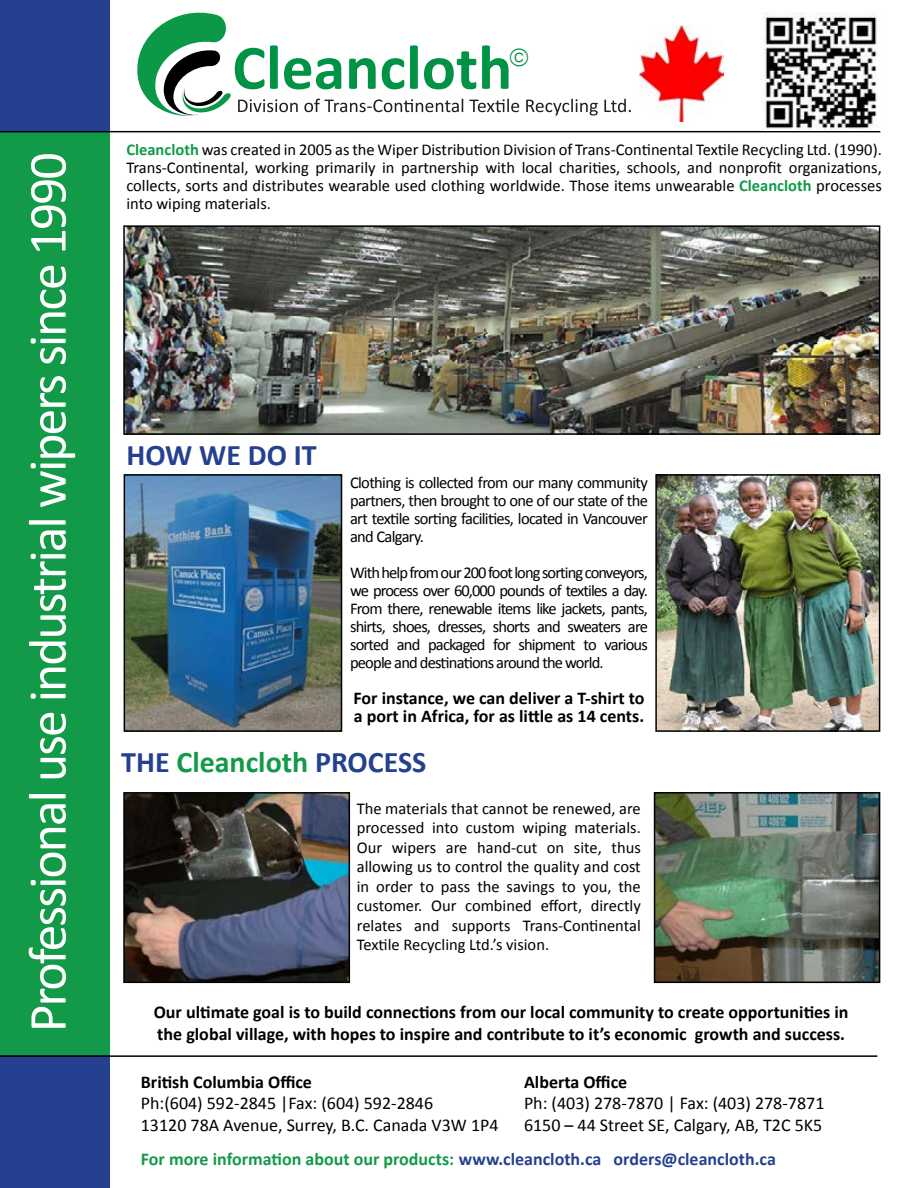
<style>
.page{position:relative;width:918px;height:1188px;background:#fff}
.page>*{position:absolute;margin:0;border:0;box-sizing:border-box;transform-origin:0 0}
.t1{font:700 63.75px "Calibri";color:#009345}
.t2{font:54px "Calibri";letter-spacing:-.04em;color:#fff}
.t3{font:700 30px "Calibri";color:#25408f}
.t4{font:700 18px/22.5px "Calibri";color:#000}
.t5{font:18px/21.6px "Calibri";color:#000}
.t6{font:700 18px "Calibri";color:#25408f}
.t7{font:16.5px/18px "Calibri";letter-spacing:-.04em;color:#000;text-align:justify}
.s1{font-weight:700;color:#129a48}
.s2{color:#129a48}
</style>
<div class="page">
<div style="left:0;top:132px;width:109px;height:924px;background:#129a48"></div>
<hr style="left:0;top:131px;width:880px;height:1px;background:#000">
<div style="left:0;top:1056px;width:109px;height:132px;background:#25408f"></div>
<svg style="left:137px;top:12px;width:94px;height:104px"></svg>
<svg style="left:238px;top:99px;width:393px;height:17px"></svg>
<img style="left:126px;top:228px;width:751px;height:204px">
<div style="left:123px;top:225px;width:757px;height:210px;border:2px solid #000101"></div>
<img style="left:658px;top:477px;width:219px;height:252px">
<div style="left:655px;top:474px;width:225px;height:258px;border:2px solid #000101"></div>
<div style="left:0;top:0;width:109px;height:131px;background:#25408f"></div>
<hr style="left:0;top:1055px;width:877px;height:2px;background:#000101">
<img style="left:127px;top:477px;width:212px;height:252px">
<div style="left:124px;top:474px;width:218px;height:258px;border:2px solid #000101"></div>
<img style="left:657px;top:795px;width:220px;height:185px">
<div style="left:654px;top:792px;width:226px;height:191px;border:2px solid #000"></div>
<img style="left:126px;top:795px;width:221px;height:185px">
<div style="left:123px;top:792px;width:227px;height:191px;border:2px solid #000"></div>
<img style="left:763px;top:13px;width:114px;height:118px">
<img style="left:639px;top:26px;width:85px;height:95px">
<h2 class="t2" style="left:14px;top:1032px;width:882px;rotate:-90deg">Professional use industrial wipers since 1990</h2>
<h1 class="t1" style="left:232px;top:27px;width:282px">Cleancloth</h1>
<p class="t7" style="left:126px;top:141px;width:757px"><span class="s1">Cleancloth</span> was created in 2005 as the Wiper Distribution Division of Trans-Continental Textile Recycling Ltd. (1990).<br>Trans-Continental, working primarily in partnership with local charities, schools, and nonprofit organizations, collects, sorts and distributes wearable used clothing worldwide. Those items unwearable <span class="s1">Cleancloth</span> processes into wiping materials.</p>
<h3 class="t3" style="left:126px;top:436px;width:192px">HOW WE DO IT</h3>
<p class="t7" style="left:350px;top:473px;width:299px">Clothing is collected from our many community partners, then brought to one of our state of the art textile sorting facilities, located in Vancouver and Calgary.</p>
<p class="t7" style="left:350px;top:563px;width:299px">With help from our 200 foot long sorting conveyors, we process over 60,000 pounds of textiles a day.<br>From there, renewable items like jackets, pants, shirts, shoes, dresses, shorts and sweaters are sorted and packaged for shipment to various people and destinations around the world.</p>
<p class="t4" style="left:354px;top:689px;width:292px;line-height:18px">For instance, we can deliver a T-shirt to a port in Africa, for as little as 14 cents.</p>
<h3 class="t3" style="left:121px;top:743px;width:307px">THE <span class="s2">Cleancloth</span> PROCESS</h3>
<p class="t7" style="left:357px;top:799px;width:286px;line-height:19.5px">The materials that cannot be renewed, are processed into custom wiping materials.<br>Our wipers are hand-cut on site, thus allowing us to control the quality and cost in order to pass the savings to you, the customer. Our combined effort, directly relates and supports Trans-Continental Textile Recycling Ltd.’s vision.</p>
<p class="t4" style="left:154px;top:1001px;width:696px">Our ultimate goal is to build connections from our local community to create opportunities in the global village, with hopes to inspire and contribute to it’s economic growth and success.</p>
<p class="t4" style="left:141px;top:1070px;width:173px">British Columbia Office</p>
<p class="t5" style="left:141px;top:1092px;width:359px">Ph:(604) 592-2845 |Fax: (604) 592-2846<br>13120 78A Avenue, Surrey, B.C. Canada V3W 1P4</p>
<p class="t4" style="left:524px;top:1070px;width:105px">Alberta Office</p>
<p class="t5" style="left:524px;top:1092px;width:302px">Ph: (403) 278-7870 | Fax: (403) 278-7871<br>6150 – 44 Street SE, Calgary, AB, T2C 5K5</p>
<p class="t6" style="left:141px;top:1147px;width:637px"><span class="s2">For more information about our products:</span> www.cleancloth.ca orders@cleancloth.ca</p>
</div>
